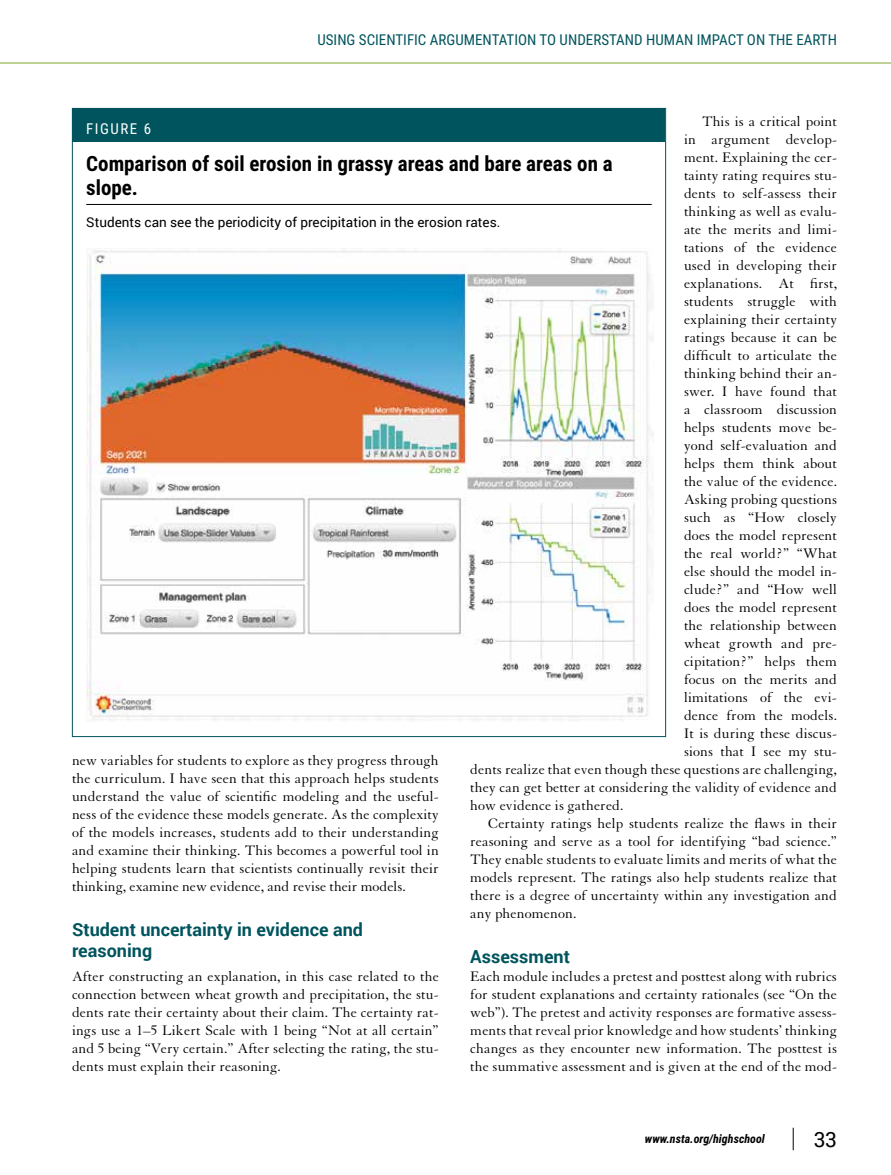
<style>
.page{position:relative;width:891px;height:1175px;background:#fff}
.page>*{position:absolute;margin:0;border:0;box-sizing:border-box;transform-origin:0 0}
.t1{font:700 21px/24px "Roboto Condensed";color:#000}
.t2{font:21px "Roboto";color:#000}
.t3{font:700 18px/21px "Roboto";color:#00545d}
.t4{font:15px/18px "Granjon LT Std";letter-spacing:.01em;color:#000;text-align:justify}
.t5{font:15px "Roboto Condensed";color:#00545d}
.t6{font:15px "Roboto Condensed";letter-spacing:.1em;color:#fff}
.t7{font:13.5px "Roboto";color:#000}
.t8{font:italic 700 12px "Roboto Condensed";color:#000}
</style>
<div class="page">
<div style="left:73px;top:109px;width:592px;height:33px;background:#00545d"></div>
<hr style="left:86px;top:204px;width:566px;height:1px;background:#000">
<img style="left:86px;top:249px;width:568px;height:471px">
<svg style="left:793px;top:1127px;width:1px;height:23px"></svg>
<hr style="left:0;top:63px;width:891px;height:1px;background:#7da62f">
<p class="t5" style="left:317px;top:29px;width:521px">USING SCIENTIFIC ARGUMENTATION TO UNDERSTAND HUMAN IMPACT ON THE EARTH</p>
<p class="t4" style="left:702px;top:113px;width:136px">This is a critical point</p>
<p class="t4" style="left:684px;top:131px;width:154px">in argument develop-</p>
<p class="t4" style="left:684px;top:149px;width:154px">ment. Explaining the cer-</p>
<p class="t4" style="left:684px;top:167px;width:154px">tainty rating requires stu-</p>
<p class="t4" style="left:684px;top:185px;width:155px">dents to self-assess their</p>
<p class="t4" style="left:684px;top:203px;width:154px">thinking as well as evalu-</p>
<p class="t4" style="left:684px;top:221px;width:154px">ate the merits and limi-</p>
<p class="t4" style="left:684px;top:239px;width:155px">tations of the evidence</p>
<p class="t4" style="left:684px;top:257px;width:155px">used in developing their</p>
<p class="t4" style="left:684px;top:275px;width:155px">explanations. At first,</p>
<p class="t4" style="left:684px;top:293px;width:155px">students struggle with</p>
<p class="t4" style="left:684px;top:311px;width:155px">explaining their certainty</p>
<p class="t4" style="left:684px;top:329px;width:154px">ratings because it can be</p>
<p class="t4" style="left:684px;top:347px;width:155px">difficult to articulate the</p>
<p class="t4" style="left:684px;top:365px;width:154px">thinking behind their an-</p>
<p class="t4" style="left:684px;top:383px;width:155px">swer. I have found that</p>
<p class="t4" style="left:684px;top:401px;width:155px">a classroom discussion</p>
<p class="t4" style="left:684px;top:419px;width:154px">helps students move be-</p>
<p class="t4" style="left:684px;top:437px;width:155px">yond self-evaluation and</p>
<p class="t4" style="left:684px;top:455px;width:154px">helps them think about</p>
<p class="t4" style="left:684px;top:473px;width:155px">the value of the evidence.</p>
<p class="t4" style="left:684px;top:491px;width:154px">Asking probing questions</p>
<p class="t4" style="left:684px;top:509px;width:154px">such as “How closely</p>
<p class="t4" style="left:684px;top:527px;width:154px">does the model represent</p>
<p class="t4" style="left:684px;top:545px;width:154px">the real world?” “What</p>
<p class="t4" style="left:684px;top:563px;width:154px">else should the model in-</p>
<p class="t4" style="left:684px;top:581px;width:154px">clude?” and “How well</p>
<p class="t4" style="left:684px;top:599px;width:154px">does the model represent</p>
<p class="t4" style="left:684px;top:617px;width:155px">the relationship between</p>
<p class="t4" style="left:684px;top:635px;width:154px">wheat growth and pre-</p>
<p class="t4" style="left:684px;top:653px;width:155px">cipitation?” helps them</p>
<p class="t4" style="left:684px;top:671px;width:155px">focus on the merits and</p>
<p class="t4" style="left:684px;top:689px;width:154px">limitations of the evi-</p>
<p class="t4" style="left:684px;top:707px;width:155px">dence from the models.</p>
<p class="t4" style="left:684px;top:725px;width:154px">It is during these discus-</p>
<p class="t4" style="left:684px;top:743px;width:154px">sions that I see my stu-</p>
<p class="t4" style="left:470px;top:761px;width:368px">dents realize that even though these questions are challenging,</p>
<p class="t4" style="left:470px;top:779px;width:368px">they can get better at considering the validity of evidence and</p>
<p class="t4" style="left:470px;top:797px;width:155px">how evidence is gathered.</p>
<p class="t4" style="left:488px;top:815px;width:350px">Certainty ratings help students realize the flaws in their</p>
<p class="t4" style="left:470px;top:833px;width:368px">reasoning and serve as a tool for identifying “bad science.”</p>
<p class="t4" style="left:470px;top:851px;width:368px">They enable students to evaluate limits and merits of what the</p>
<p class="t4" style="left:470px;top:869px;width:368px">models represent. The ratings also help students realize that</p>
<p class="t4" style="left:470px;top:887px;width:368px">there is a degree of uncertainty within any investigation and</p>
<p class="t4" style="left:470px;top:905px;width:108px">any phenomenon.</p>
<p class="t3" style="left:470px;top:945px;width:101px">Assessment</p>
<p class="t4" style="left:470px;top:968px;width:368px">Each module includes a pretest and posttest along with rubrics for student explanations and certainty rationales (see “On the web”). The pretest and activity responses are formative assess&shy;ments that reveal prior knowledge and how students’ thinking changes as they encounter new information. The posttest is the summative assessment and is given at the end of the mod-</p>
<p class="t6" style="left:86px;top:118px;width:66px">FIGURE 6</p>
<h1 class="t1" style="left:86px;top:151px;width:528px">Comparison of soil erosion in grassy areas and bare areas on a slope.</h1>
<p class="t7" style="left:86px;top:212px;width:416px">Students can see the periodicity of precipitation in the erosion rates.</p>
<p class="t4" style="left:72px;top:752px;width:368px">new variables for students to explore as they progress through the curriculum. I have seen that this approach helps students understand the value of scientific modeling and the useful&shy;ness of the evidence these models generate. As the complexity of the models increases, students add to their understanding and examine their thinking. This becomes a powerful tool in helping students learn that scientists continually revisit their thinking, examine new evidence, and revise their models.</p>
<p class="t3" style="left:72px;top:918px;width:293px">Student uncertainty in evidence and reasoning</p>
<p class="t4" style="left:72px;top:968px;width:368px">After constructing an explanation, in this case related to the connection between wheat growth and precipitation, the stu&shy;dents rate their certainty about their claim. The certainty rat&shy;ings use a 1–5 Likert Scale with 1 being “Not at all certain” and 5 being “Very certain.” After selecting the rating, the stu&shy;dents must explain their reasoning.</p>
<p class="t8" style="left:645px;top:1130px;width:121px">www.nsta.org/highschool</p>
<h1 class="t2" style="left:814px;top:1124px;width:25px">33</h1>
</div>
